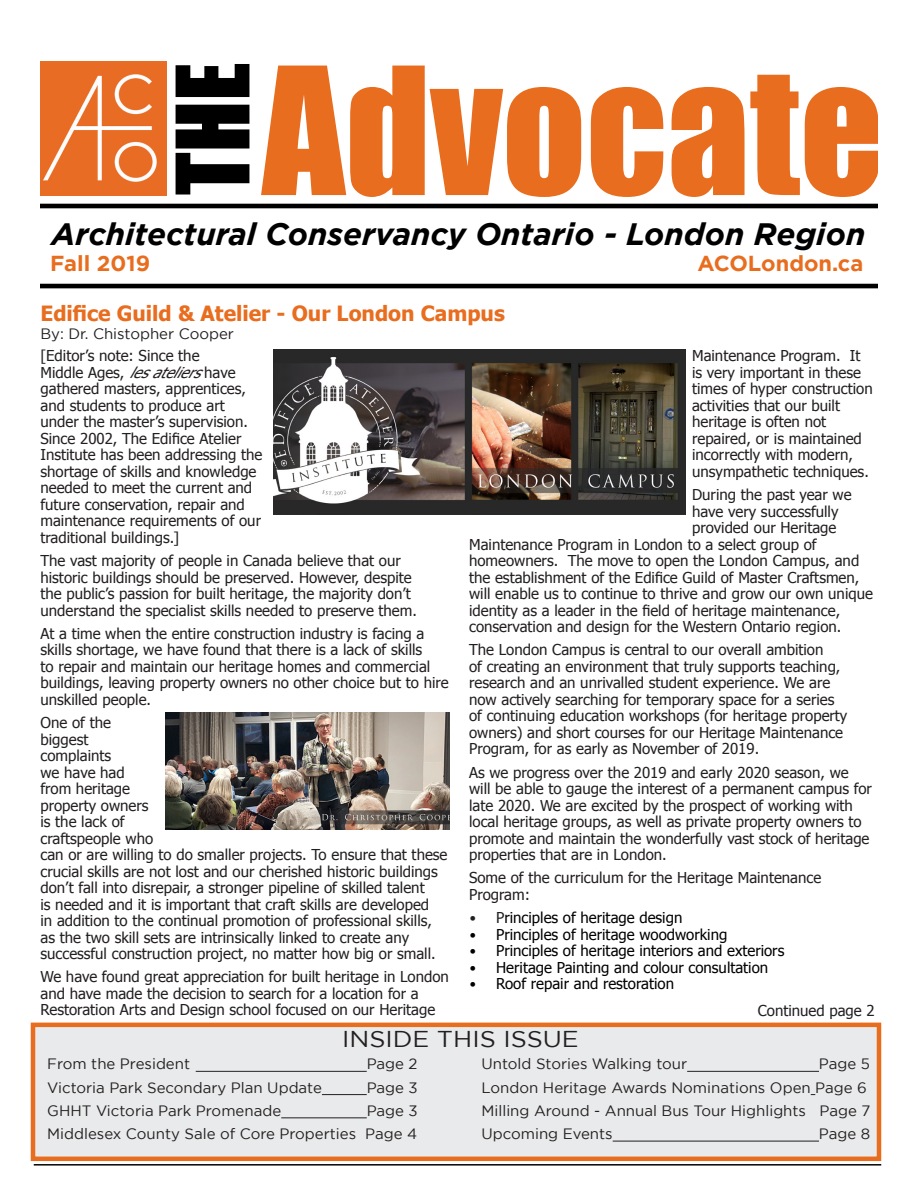
<style>
.page{position:relative;width:918px;height:1188px;background:#fff}
.page>*{position:absolute;margin:0;border:0;box-sizing:border-box;transform-origin:0 0}
.t1{font:163.8px "Impact";color:#e86d1e}
.t2{font:93.45px "Impact";color:#000}
.t3{font:italic 700 30.9px "Gotham";color:#000}
.t4{font:22.95px "Gotham";color:#231f20;scale:1.1 1}
.t5{font:700 21.6px "Gotham";color:#e86d1e}
.t6{font:700 21px "Tahoma";color:#e86d1f}
.t7{font:15px/16.5px "Tahoma";color:#231f20}
.t8{font:15px "Gotham";color:#231f20}
.t9{font:15px "Tahoma";color:#000}
.s1{font-style:italic}
.s2{font-family:"Calibri";color:#231f20}
.s3{color:#231f20}
.s4{font-family:"Calibri"}
</style>
<div class="page">
<hr style="left:40px;top:204px;width:838px;height:4px;background:#000">
<hr style="left:40px;top:284px;width:838px;height:4px;background:#000">
<img style="left:40px;top:62px;width:126px;height:134px">
<div style="left:31px;top:1023px;width:850px;height:138px;background:#e9eaeb;border:4px solid #e86d1f"></div>
<hr style="left:34px;top:1164px;width:847px;height:2px;background:#000201">
<hr style="left:196px;top:1071px;width:171px;height:1px;background:#231f20">
<hr style="left:322px;top:1094px;width:45px;height:1px;background:#231f20">
<hr style="left:281px;top:1118px;width:86px;height:1px;background:#231f20">
<hr style="left:687px;top:1071px;width:132px;height:1px;background:#231f20">
<hr style="left:613px;top:1141px;width:206px;height:1px;background:#231f20">
<img style="left:273px;top:350px;width:412px;height:164px">
<img style="left:165px;top:713px;width:285px;height:116px">
<h2 class="t2" style="left:140px;top:195px;width:134px;rotate:-90deg">THE</h2>
<h1 class="t1" style="left:262px;top:4px;width:623px">Advocate</h1>
<h3 class="t3" style="left:52px;top:216px;width:815px">Architectural Conservancy Ontario - London Region</h3>
<h3 class="t5" style="left:50px;top:251px;width:102px">Fall 2019</h3>
<h3 class="t5" style="left:697px;top:251px;width:167px">ACOLondon.ca</h3>
<p class="t6" style="left:40px;top:299px;width:466px">Edifice Guild &amp; Atelier - Our London Campus</p>
<p class="t8" style="left:40px;top:326px;width:195px">By: Dr. Chistopher Cooper</p>
<p class="t7" style="left:40px;top:347px;width:223px">[Editor’s note: Since the<br>Middle Ages, <span class="s1">lesateliers</span>have gathered masters, apprentices, and students to produce art under the master’s supervision.<br>Since 2002, The Edifice Atelier<br>Institute has been addressing the shortage of skills and knowledge needed to meet the current and future conservation, repair and maintenance requirements of our traditional buildings.]</p>
<p class="t7" style="left:40px;top:552px;width:378px">The vast majority of people in Canada believe that our historic buildings should be preserved. However, despite the public’s passion for built heritage, the majority don’t understand the specialist skills needed to preserve them.</p>
<p class="t7" style="left:40px;top:625px;width:410px">At a time when the entire construction industry is facing a skills shortage, we have found that there is a lack of skills<br>to repair and maintain our heritage homes and commercial buildings, leaving property owners no other choice but to hire unskilled people.</p>
<p class="t7" style="left:40px;top:714px;width:409px">One of the<br>biggest<br>complaints<br>we have had<br>from heritage<br>property owners<br>is the lack of<br>craftspeople who<br>can or are willing to do smaller projects. To ensure that these crucial skills are not lost and our cherished historic buildings don’t fall into disrepair, a stronger pipeline of skilled talent<br>is needed and it is important that craft skills are developed<br>in addition to the continual promotion of professional skills, as the two skill sets are intrinsically linked to create any successful construction project, no matter how big or small.</p>
<p class="t7" style="left:40px;top:968px;width:410px">We have found great appreciation for built heritage in London and have made the decision to search for a location for a<br>Restoration Arts and Design school focused on our Heritage</p>
<p class="t7" style="left:692px;top:347px;width:182px">Maintenance Program. It is very important in these times of hyper construction activities that our built heritage is often not repaired, or is maintained incorrectly with modern, unsympathetic techniques.</p>
<p class="t7" style="left:692px;top:486px;width:161px">During the past year we</p>
<p class="t7" style="left:692px;top:502px;width:148px">have very successfully</p>
<p class="t7" style="left:692px;top:519px;width:146px">provided our Heritage</p>
<p class="t7" style="left:469px;top:535px;width:349px">Maintenance Program in London to a select group of</p>
<p class="t7" style="left:469px;top:552px;width:392px">homeowners. The move to open the London Campus, and</p>
<p class="t7" style="left:469px;top:568px;width:392px">the establishment of the Edifice Guild of Master Craftsmen,</p>
<p class="t7" style="left:469px;top:585px;width:405px">will enable us to continue to thrive and grow our own unique</p>
<p class="t7" style="left:469px;top:601px;width:373px">identity as a leader in the field of heritage maintenance,</p>
<p class="t7" style="left:469px;top:618px;width:374px">conservation and design for the Western Ontario region.</p>
<p class="t7" style="left:469px;top:641px;width:380px">The London Campus is central to our overall ambition<br>of creating an environment that truly supports teaching, research and an unrivalled student experience. We are now actively searching for temporary space for a series of continuing education workshops (for heritage property owners) and short courses for our Heritage Maintenance Program, for as early as November of 2019.</p>
<p class="t7" style="left:469px;top:763px;width:404px">As we progress over the 2019 and early 2020 season, we will be able to gauge the interest of a permanent campus for late 2020. We are excited by the prospect of working with local heritage groups, as well as private property owners to promote and maintain the wonderfully vast stock of heritage properties that are in London.</p>
<p class="t7" style="left:469px;top:869px;width:354px">Some of the curriculum for the Heritage Maintenance<br>Program:</p>
<p class="t9" style="left:469px;top:908px;width:215px"><span class="s2">•</span> <span class="s3">P</span>rinciples of heritage design</p>
<p class="t9" style="left:469px;top:924px;width:260px"><span class="s4">•</span> Principles of heritage woodworking</p>
<p class="t9" style="left:469px;top:941px;width:317px"><span class="s4">•</span> Principles of heritage interiors and exteriors</p>
<p class="t9" style="left:469px;top:957px;width:301px"><span class="s4">•</span> Heritage Painting and colour consultation</p>
<p class="t9" style="left:469px;top:974px;width:206px"><span class="s4">•</span> Roof repair and restoration</p>
<p class="t7" style="left:758px;top:1001px;width:118px">Continued page 2</p>
<p class="t4" style="left:342px;top:1026px;width:217px">INSIDE THIS ISSUE</p>
<p class="t8" style="left:47px;top:1056px;width:144px">From the President</p>
<p class="t8" style="left:367px;top:1056px;width:52px">Page 2</p>
<p class="t8" style="left:47px;top:1079px;width:276px">Victoria Park Secondary Plan Update</p>
<p class="t8" style="left:367px;top:1079px;width:53px">Page 3</p>
<p class="t8" style="left:47px;top:1102px;width:235px">GHHT Victoria Park Promenade</p>
<p class="t8" style="left:367px;top:1102px;width:53px">Page 3</p>
<p class="t8" style="left:47px;top:1125px;width:371px">Middlesex County Sale of Core Properties Page 4</p>
<p class="t8" style="left:482px;top:1056px;width:207px">Untold Stories Walking tour</p>
<p class="t8" style="left:819px;top:1056px;width:53px">Page 5</p>
<p class="t8" style="left:482px;top:1079px;width:387px">London Heritage Awards Nominations Open Page 6</p>
<p class="t8" style="left:482px;top:1102px;width:390px">Milling Around - Annual Bus Tour Highlights Page 7</p>
<p class="t8" style="left:482px;top:1125px;width:133px">Upcoming Events</p>
<p class="t8" style="left:819px;top:1125px;width:53px">Page 8</p>
</div>
